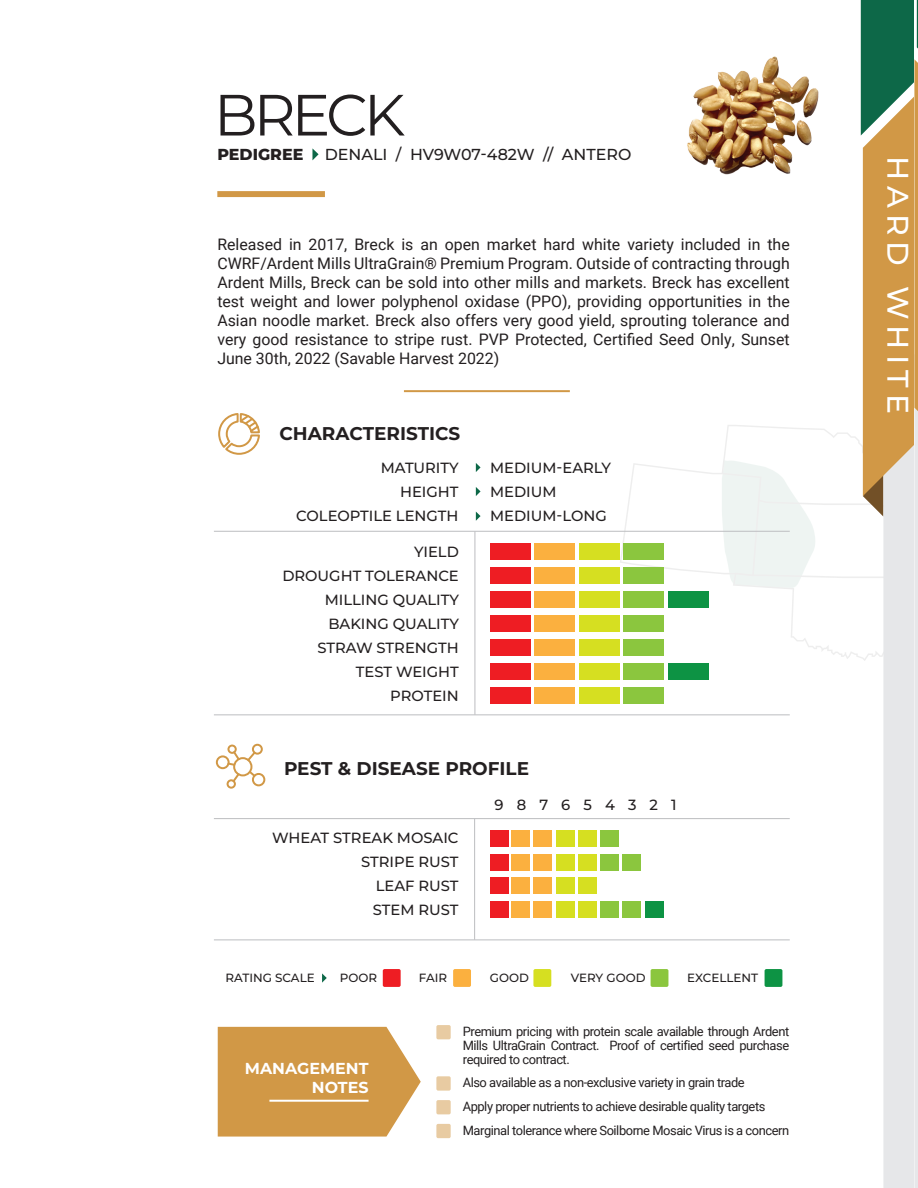
<style>
.page{position:relative;width:918px;height:1188px;background:#fff}
.page>*{position:absolute;margin:0;border:0;box-sizing:border-box;transform-origin:0 0}
.t1{font:58.05px "Montserrat";letter-spacing:-.07em;color:#231f20}
.t2{font:500 29.85px "Montserrat";letter-spacing:.2em;color:#fff}
.t3{font:700 18.45px "Montserrat";color:#231f20}
.t4{font:15.9px/19px "Roboto";color:#231f20;text-align:justify}
.t5{font:500 15.9px "Montserrat";color:#231f20}
.t6{font:700 15.9px/19px "Montserrat";color:#fff;text-align:right}
.t7{font:800 15.9px "Montserrat";color:#231f20}
.t8{font:500 14.7px/24px "Montserrat";color:#231f20;text-align:right}
.t9{font:500 14.7px "Montserrat";letter-spacing:.895em;color:#231f20}
.t10{font:12.9px/14px "Roboto";letter-spacing:-.035em;color:#231f20;text-align:justify}
.t11{font:500 11.85px "Montserrat";color:#231f20}
</style>
<div class="page">
<div style="left:217px;top:191px;width:108px;height:6px;background:#d19846"></div>
<hr style="left:404px;top:390px;width:166px;height:2px;background:#d19846">
<svg style="left:218px;top:413px;width:42px;height:42px"></svg>
<div style="left:216px;top:755px;width:14px;height:14px;border:2px solid #d19846;border-radius:50%"></div>
<div style="left:227px;top:779px;width:9px;height:10px;border:2px solid #d19846;border-radius:50%"></div>
<div style="left:252px;top:773px;width:13px;height:13px;border:2px solid #d19846;border-radius:50%"></div>
<div style="left:252px;top:744px;width:11px;height:11px;border:2px solid #d19846;border-radius:50%"></div>
<div style="left:227px;top:745px;width:10px;height:9px;border:2px solid #d19846;border-radius:50%"></div>
<svg style="left:226px;top:749px;width:31px;height:35px"></svg>
<svg style="left:312px;top:148px;width:7px;height:12px"></svg>
<hr style="left:475px;top:531px;width:1px;height:184px;background:#bcbdc0">
<div style="left:534px;top:543px;width:41px;height:16px;background:#fbb03f"></div>
<div style="left:579px;top:543px;width:41px;height:16px;background:#d6df21"></div>
<div style="left:534px;top:567px;width:41px;height:16px;background:#fbb03f"></div>
<div style="left:579px;top:567px;width:41px;height:16px;background:#d6df21"></div>
<div style="left:534px;top:591px;width:41px;height:16px;background:#fbb03f"></div>
<div style="left:534px;top:615px;width:41px;height:16px;background:#fbb03f"></div>
<div style="left:579px;top:615px;width:41px;height:16px;background:#d6df21"></div>
<div style="left:579px;top:639px;width:41px;height:16px;background:#d6df21"></div>
<div style="left:579px;top:591px;width:41px;height:16px;background:#d6df21"></div>
<div style="left:490px;top:543px;width:41px;height:16px;background:#ee1d23"></div>
<div style="left:490px;top:567px;width:41px;height:16px;background:#ee1d23"></div>
<div style="left:490px;top:591px;width:41px;height:16px;background:#ee1d23"></div>
<div style="left:490px;top:615px;width:41px;height:16px;background:#ee1d23"></div>
<div style="left:490px;top:639px;width:41px;height:16px;background:#ee1d23"></div>
<div style="left:490px;top:663px;width:41px;height:16px;background:#ee1d23"></div>
<div style="left:490px;top:687px;width:41px;height:16px;background:#ee1d23"></div>
<div style="left:534px;top:639px;width:41px;height:16px;background:#fbb03f"></div>
<div style="left:534px;top:663px;width:41px;height:16px;background:#fbb03f"></div>
<div style="left:579px;top:663px;width:41px;height:16px;background:#d6df21"></div>
<div style="left:579px;top:687px;width:41px;height:16px;background:#d6df21"></div>
<div style="left:534px;top:687px;width:41px;height:16px;background:#fbb03f"></div>
<hr style="left:474px;top:819px;width:1px;height:121px;background:#bcbdc0">
<div style="left:453px;top:969px;width:18px;height:18px;background:#fbb03f;border-radius:2px"></div>
<div style="left:533px;top:969px;width:18px;height:18px;background:#d6df21;border-radius:2px"></div>
<svg style="left:322px;top:973px;width:5px;height:10px"></svg>
<hr style="left:214px;top:715px;width:576px;height:1px;background:#bcbdc0">
<hr style="left:214px;top:531px;width:576px;height:1px;background:#bcbdc0">
<hr style="left:214px;top:940px;width:576px;height:1px;background:#bcbdc0">
<div style="left:383px;top:969px;width:18px;height:18px;background:#ee1d23;border-radius:2px"></div>
<div style="left:490px;top:830px;width:18px;height:16px;background:#ee1d23"></div>
<div style="left:511px;top:830px;width:19px;height:16px;background:#fbb03f"></div>
<div style="left:533px;top:830px;width:19px;height:16px;background:#fbb03f"></div>
<div style="left:578px;top:830px;width:19px;height:16px;background:#d6df21"></div>
<div style="left:556px;top:830px;width:19px;height:16px;background:#d6df21"></div>
<div style="left:600px;top:830px;width:19px;height:16px;background:#8bc63e"></div>
<div style="left:490px;top:902px;width:18px;height:16px;background:#ee1d23"></div>
<div style="left:511px;top:902px;width:19px;height:16px;background:#fbb03f"></div>
<div style="left:533px;top:902px;width:19px;height:16px;background:#fbb03f"></div>
<div style="left:578px;top:902px;width:19px;height:16px;background:#d6df21"></div>
<div style="left:556px;top:902px;width:19px;height:16px;background:#d6df21"></div>
<div style="left:600px;top:902px;width:19px;height:16px;background:#8bc63e"></div>
<div style="left:533px;top:854px;width:19px;height:16px;background:#fbb03f"></div>
<div style="left:578px;top:854px;width:19px;height:16px;background:#d6df21"></div>
<div style="left:556px;top:854px;width:19px;height:16px;background:#d6df21"></div>
<div style="left:600px;top:854px;width:19px;height:16px;background:#8bc63e"></div>
<div style="left:533px;top:878px;width:19px;height:16px;background:#fbb03f"></div>
<div style="left:578px;top:878px;width:19px;height:16px;background:#d6df21"></div>
<div style="left:556px;top:878px;width:19px;height:16px;background:#d6df21"></div>
<div style="left:490px;top:854px;width:18px;height:16px;background:#ee1d23"></div>
<div style="left:511px;top:854px;width:19px;height:16px;background:#fbb03f"></div>
<div style="left:490px;top:878px;width:18px;height:16px;background:#ee1d23"></div>
<div style="left:511px;top:878px;width:19px;height:16px;background:#fbb03f"></div>
<hr style="left:214px;top:818px;width:576px;height:1px;background:#bcbdc0">
<svg style="left:476px;top:463px;width:5px;height:9px"></svg>
<svg style="left:476px;top:487px;width:5px;height:9px"></svg>
<svg style="left:476px;top:512px;width:5px;height:9px"></svg>
<svg style="left:218px;top:1027px;width:203px;height:110px;background:#d5a156"></svg>
<div style="left:436px;top:1076px;width:15px;height:15px;background:#e8cba2;border-radius:2px"></div>
<div style="left:436px;top:1100px;width:15px;height:14px;background:#e8cba2;border-radius:2px"></div>
<div style="left:436px;top:1124px;width:15px;height:14px;background:#e8cba2;border-radius:2px"></div>
<div style="left:436px;top:1025px;width:15px;height:14px;background:#e8cba2;border-radius:2px"></div>
<hr style="left:269px;top:1100px;width:100px;height:2px;background:#fff">
<hr style="left:98px;top:0;width:30px;height:1px;background:#000">
<hr style="left:98px;top:1187px;width:30px;height:1px;background:#000">
<svg style="left:621px;top:0;width:297px;height:1188px"></svg>
<p class="t1" style="left:214px;top:75px;width:193px">BRECK</p>
<p class="t7" style="left:217px;top:144px;width:88px">PEDIGREE</p>
<p class="t5" style="left:325px;top:144px;width:308px">DENALI / HV9W07-482W // ANTERO</p>
<p class="t4" style="left:217px;top:234px;width:574px">Released in 2017, Breck is an open market hard white variety included in the CWRF/Ardent Mills UltraGrain® Premium Program. Outside of contracting through Ardent Mills, Breck can be sold into other mills and markets. Breck has excellent test weight and lower polyphenol oxidase (PPO), providing opportunities in the Asian noodle market. Breck also offers very good yield, sprouting tolerance and very good resistance to stripe rust. PVP Protected, Certified Seed Only, Sunset June 30th, 2022 (Savable Harvest 2022)</p>
<p class="t3" style="left:279px;top:421px;width:182px">CHARACTERISTICS</p>
<p class="t8" style="left:296px;top:456px;width:164px">MATURITY<br>HEIGHT<br>COLEOPTILE LENGTH</p>
<p class="t8" style="left:490px;top:456px;width:123px;text-align:left">MEDIUM-EARLY<br>MEDIUM<br>MEDIUM-LONG</p>
<p class="t8" style="left:282px;top:539px;width:178px">YIELD<br>DROUGHT TOLERANCE<br>MILLING QUALITY<br>BAKING QUALITY<br>STRAW STRENGTH<br>TEST WEIGHT<br>PROTEIN</p>
<p class="t3" style="left:284px;top:756px;width:247px">PEST &amp; DISEASE PROFILE</p>
<p class="t8" style="left:272px;top:826px;width:188px">WHEAT STREAK MOSAIC<br>STRIPE RUST<br>LEAF RUST<br>STEM RUST</p>
<p class="t9" style="left:495px;top:795px;width:184px">987654321</p>
<p class="t11" style="left:225px;top:970px;width:91px">RATING SCALE</p>
<p class="t11" style="left:340px;top:970px;width:39px">POOR</p>
<p class="t11" style="left:687px;top:970px;width:73px">EXCELLENT</p>
<p class="t11" style="left:419px;top:970px;width:30px">FAIR</p>
<p class="t11" style="left:490px;top:970px;width:41px">GOOD</p>
<p class="t11" style="left:571px;top:970px;width:76px">VERY GOOD</p>
<p class="t6" style="left:245px;top:1058px;width:125px">MANAGEMENT<br>NOTES</p>
<p class="t10" style="left:463px;top:1024px;width:328px">Premium pricing with protein scale available through Ardent Mills UltraGrain Contract. Proof of certified seed purchase required to contract.</p>
<p class="t10" style="left:463px;top:1070px;width:328px;line-height:23.9px;text-align:left">Also available as a non-exclusive variety in grain trade<br>Apply proper nutrients to achieve desirable quality targets<br>Marginal tolerance where Soilborne Mosaic Virus is a concern</p>
<p class="t2" style="left:918px;top:156px;width:259px;rotate:90deg">HARD WHITE</p>
</div>
